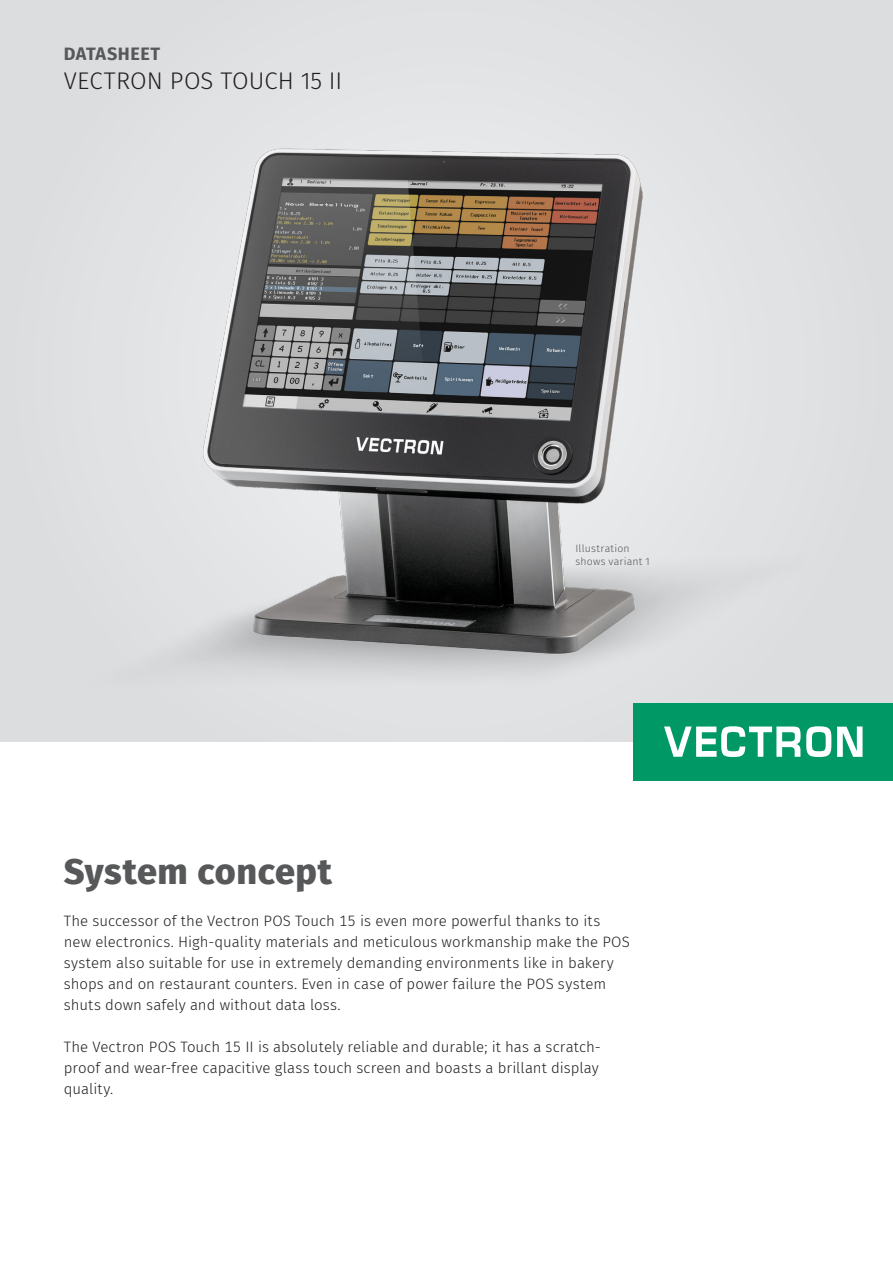
<style>
.page{position:relative;width:893px;height:1263px;background:#fff}
.page>*{position:absolute;margin:0;border:0;box-sizing:border-box;transform-origin:0 0}
.TS_Überschrift{font:800 36px "Fira Sans";letter-spacing:.015em;color:#57585a}
.t1{font:300 24px "Fira Sans";letter-spacing:.005em;color:#231f20}
.t2{font:700 18px "Fira Sans";letter-spacing:.025em;color:#57585a}
.TS_Fließtext_nach_Ab{font:300 15px/21px "Fira Sans";color:#231f20}
.Copyright{font:300 10.5px/12.6px "Fira Sans";letter-spacing:.015em;color:#57585a}
</style>
<div class="page">
<div style="left:0;top:0;width:893px;height:742px;background:#dfe0e2"></div>
<img style="left:188px;top:148px;width:501px;height:521px">
<div style="left:633px;top:703px;width:260px;height:77px;background:#009864"></div>
<svg style="left:837px;top:726px;width:25px;height:31px"></svg>
<svg style="left:664px;top:726px;width:167px;height:31px"></svg>
<p class="t2" style="left:64px;top:39px;width:98px">DATASHEET</p>
<h2 class="t1" style="left:64px;top:64px;width:280px">Vectron POS Touch 15 II</h2>
<p class="Copyright" style="left:576px;top:542px;width:76px">Illustration shows variant 1</p>
<p class="TS_Überschrift" style="left:64px;top:840px;width:270px">System concept</p>
<p class="TS_Fließtext_nach_Ab" style="left:64px;top:911px;width:567px">The successor of the Vectron POS Touch 15 is even more powerful thanks to its new electronics. High-quality materials and meticulous workmanship make the POS system also suitable for use in extremely demanding environments like in bakery shops and on restaurant counters. Even in case of power failure the POS system shuts down safely and without data loss.</p>
<p class="TS_Fließtext_nach_Ab" style="left:64px;top:1037px;width:539px">The Vectron POS Touch 15 II is absolutely reliable and durable; it has a scratch&shy;proof and wear-free capacitive glass touch screen and boasts a brillant display quality.</p>
</div>
